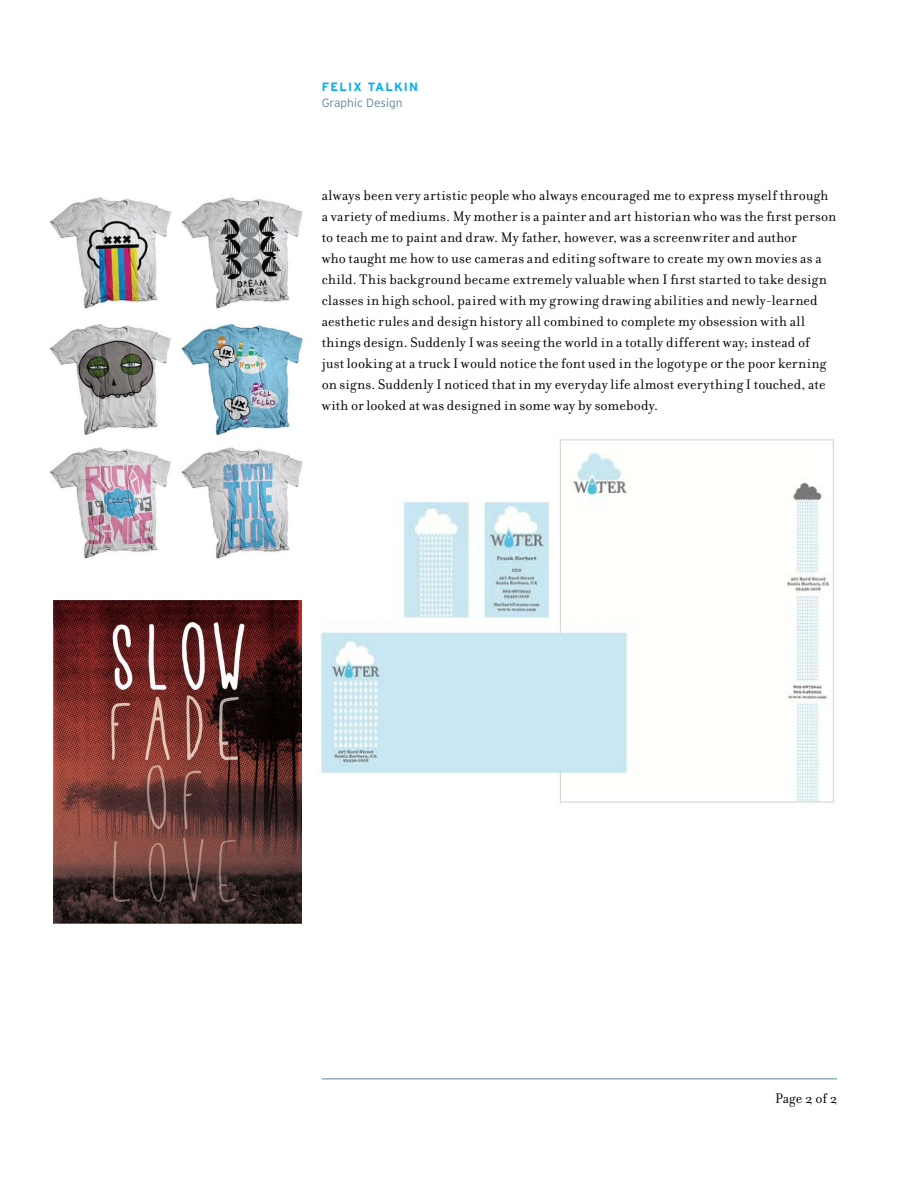
<style>
.page{position:relative;width:918px;height:1188px;background:#fff}
.page>*{position:absolute;margin:0;border:0;box-sizing:border-box;transform-origin:0 0}
.t1{font:15px/21px "Filosofia";letter-spacing:.01em;color:#000}
.t2{font:300 12px "Interstate";color:#5d87a1}
.t3{font:700 12px "Interstate";color:#00aeef}
</style>
<div class="page">
<hr style="left:322px;top:1078px;width:515px;height:1px;background:#5d87a1">
<img style="left:320px;top:438px;width:514px;height:365px">
<img style="left:49px;top:197px;width:254px;height:362px">
<img style="left:53px;top:601px;width:249px;height:323px">
<p class="t3" style="left:322px;top:80px;width:98px">FELIX TALKI N</p>
<p class="t2" style="left:322px;top:96px;width:82px">Graphic Design</p>
<p class="t1" style="left:322px;top:185px;width:516px">always been very artistic people who always encouraged me to express myself through a variety of mediums. My mother is a painter and art historian who was the first person to teach me to paint and draw. My father, however, was a screenwriter and author<br>who taught me how to use cameras and editing software to create my own movies as a child. This background became extremely valuable when I first started to take design classes in high school, paired with my growing drawing abilities and newly-learned aesthetic rules and design history all combined to complete my obsession with all things design. Suddenly I was seeing the world in a totally different way; instead of just looking at a truck I would notice the font used in the logotype or the poor kerning on signs. Suddenly I noticed that in my everyday life almost everything I touched, ate with or looked at was designed in some way by somebody.</p>
<p class="t1" style="left:775px;top:1088px;width:63px">Page 2 of 2</p>
</div>
